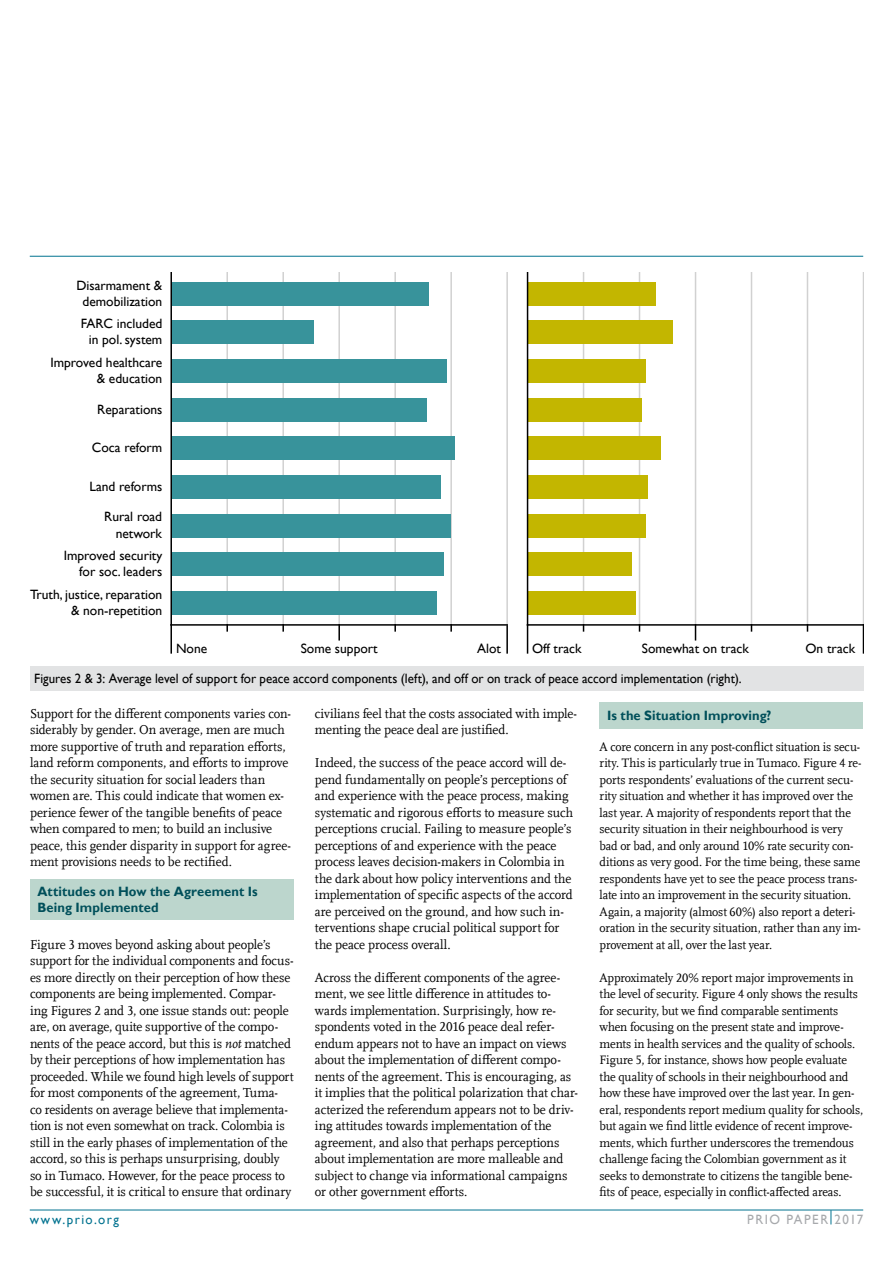
<style>
.page{position:relative;width:893px;height:1263px;background:#fff}
.page>*{position:absolute;margin:0;border:0;box-sizing:border-box;transform-origin:0 0}
.t1{font:13.5px/16.5px "Scala Offc Pro";letter-spacing:-.005em;color:#000;scale:.96 1}
.t2{font:13.5px/16.2px "Gill Sans";color:#000;text-align:right}
.t3{font:13.5px "Gill Sans";color:#000;scale:.96 1}
.t4{font:700 13.5px/16.5px "Gill Sans";letter-spacing:.01em;color:#004f5a;scale:.96 1}
.t5{font:13.5px "Gill Sans";letter-spacing:.115em;color:#a7a9ac;scale:.96 1}
.t6{font:13.5px "Gill Sans";letter-spacing:.115em;color:#00728f;scale:.96 1}
.t7{font:12.75px/16.5px "Scala Offc Pro";letter-spacing:-.01em;color:#000;scale:.96 1}
.s1{font-style:italic}
</style>
<div class="page">
<hr style="left:30px;top:256px;width:833px;height:1px;background:#00728f">
<svg style="left:831px;top:1210px;width:1px;height:14px"></svg>
<hr style="left:30px;top:1209px;width:833px;height:1px;background:#00728f">
<div style="left:30px;top:879px;width:264px;height:41px;background:#bcd6cd"></div>
<div style="left:600px;top:702px;width:263px;height:26px;background:#bcd6cd"></div>
<div style="left:30px;top:666px;width:833px;height:25px;background:#e2e3e4"></div>
<hr style="left:226px;top:272px;width:2px;height:353px;background:#d1d1d1">
<hr style="left:282px;top:272px;width:2px;height:353px;background:#d1d1d1">
<hr style="left:338px;top:272px;width:2px;height:353px;background:#d1d1d1">
<hr style="left:394px;top:272px;width:2px;height:353px;background:#d1d1d1">
<hr style="left:450px;top:272px;width:2px;height:353px;background:#d1d1d1">
<hr style="left:506px;top:272px;width:2px;height:353px;background:#d1d1d1">
<div style="left:171px;top:591px;width:266px;height:24px;background:#38939b"></div>
<div style="left:171px;top:553px;width:272px;height:23px;background:#38939b"></div>
<div style="left:171px;top:514px;width:280px;height:23px;background:#38939b"></div>
<div style="left:171px;top:475px;width:270px;height:24px;background:#38939b"></div>
<div style="left:171px;top:437px;width:284px;height:23px;background:#38939b"></div>
<div style="left:171px;top:398px;width:256px;height:23px;background:#38939b"></div>
<div style="left:171px;top:360px;width:276px;height:23px;background:#38939b"></div>
<div style="left:171px;top:321px;width:142px;height:23px;background:#38939b"></div>
<div style="left:171px;top:282px;width:258px;height:23px;background:#38939b"></div>
<hr style="left:170px;top:625px;width:2px;height:28px;background:#000">
<svg style="left:338px;top:626px;width:2px;height:14px"></svg>
<hr style="left:506px;top:626px;width:2px;height:27px;background:#000">
<hr style="left:171px;top:624px;width:336px;height:2px;background:#000">
<hr style="left:170px;top:272px;width:2px;height:353px;background:#000">
<hr style="left:583px;top:272px;width:1px;height:353px;background:#d1d1d1">
<hr style="left:639px;top:272px;width:1px;height:353px;background:#d1d1d1">
<hr style="left:695px;top:272px;width:1px;height:353px;background:#d1d1d1">
<hr style="left:751px;top:272px;width:1px;height:353px;background:#d1d1d1">
<hr style="left:807px;top:272px;width:1px;height:353px;background:#d1d1d1">
<hr style="left:863px;top:272px;width:1px;height:353px;background:#d1d1d1">
<svg style="left:527px;top:625px;width:1px;height:28px"></svg>
<svg style="left:695px;top:626px;width:1px;height:14px"></svg>
<svg style="left:863px;top:625px;width:1px;height:28px"></svg>
<hr style="left:528px;top:624px;width:335px;height:2px;background:#000">
<div style="left:528px;top:591px;width:108px;height:24px;background:#c3b600"></div>
<div style="left:528px;top:553px;width:104px;height:23px;background:#c3b600"></div>
<div style="left:528px;top:514px;width:118px;height:23px;background:#c3b600"></div>
<div style="left:528px;top:475px;width:120px;height:24px;background:#c3b600"></div>
<div style="left:528px;top:437px;width:133px;height:23px;background:#c3b600"></div>
<div style="left:528px;top:398px;width:114px;height:23px;background:#c3b600"></div>
<div style="left:528px;top:360px;width:118px;height:23px;background:#c3b600"></div>
<div style="left:528px;top:321px;width:145px;height:23px;background:#c3b600"></div>
<div style="left:528px;top:282px;width:128px;height:23px;background:#c3b600"></div>
<hr style="left:527px;top:272px;width:1px;height:353px;background:#000">
<p class="t2" style="left:77px;top:277px;width:87px;text-align:center">Disarmament &amp; demobilization</p>
<p class="t2" style="left:81px;top:316px;width:83px;text-align:center">FARC included in pol. system</p>
<p class="t2" style="left:50px;top:354px;width:114px">Improved healthcare &amp; education</p>
<p class="t2" style="left:97px;top:401px;width:67px">Reparations</p>
<p class="t2" style="left:92px;top:440px;width:72px">Coca reform</p>
<p class="t2" style="left:89px;top:478px;width:74px">Land reforms</p>
<p class="t2" style="left:104px;top:509px;width:59px">Rural road network</p>
<p class="t2" style="left:64px;top:548px;width:100px">Improved security for soc. leaders</p>
<p class="t2" style="left:30px;top:586px;width:134px">Truth, justice, reparation &amp; non-repetition</p>
<p class="t2" style="left:176px;top:640px;width:33px">None</p>
<p class="t2" style="left:301px;top:640px;width:78px">Some support</p>
<p class="t2" style="left:477px;top:640px;width:25px">Alot</p>
<p class="t2" style="left:532px;top:640px;width:51px">Off track</p>
<p class="t2" style="left:642px;top:640px;width:108px">Somewhat on track</p>
<p class="t2" style="left:805px;top:640px;width:51px">On track</p>
<p class="t3" style="left:34px;top:671px;width:738px">Figures 2 &amp; 3: Average level of support for peace accord components (left), and off or on track of peace accord implementation (right).</p>
<p class="t1" style="left:30px;top:705px;width:274px">Support for the different components varies con&shy;siderably by gender. On average, men are much more supportive of truth and reparation efforts, land reform components, and efforts to improve the security situation for social leaders than women are. This could indicate that women ex&shy;perience fewer of the tangible benefits of peace when compared to men; to build an inclusive peace, this gender disparity in support for agree&shy;ment provisions needs to be rectified.</p>
<p class="t4" style="left:37px;top:883px;width:231px">Attitudes on How the Agreement Is<br>Being Implemented</p>
<p class="t1" style="left:30px;top:936px;width:276px">Figure 3 moves beyond asking about people’s support for the individual components and focus&shy;es more directly on their perception of how these components are being implemented. Compar&shy;ing Figures 2 and 3, one issue stands out: people are, on average, quite supportive of the compo&shy;nents of the peace accord, but this is <span class="s1">not</span> matched by their perceptions of how implementation has proceeded. While we found high levels of support for most components of the agreement, Tuma-<br>co residents on average believe that implementa&shy;tion is not even somewhat on track. Colombia is still in the early phases of implementation of the accord, so this is perhaps unsurprising, doubly so in Tumaco. However, for the peace process to be successful, it is critical to ensure that ordinary</p>
<p class="t1" style="left:315px;top:705px;width:275px">civilians feel that the costs associated with imple&shy;menting the peace deal are justified.</p>
<p class="t1" style="left:315px;top:754px;width:271px">Indeed, the success of the peace accord will de&shy;pend fundamentally on people’s perceptions of and experience with the peace process, making systematic and rigorous efforts to measure such perceptions crucial. Failing to measure people’s perceptions of and experience with the peace process leaves decision-makers in Colombia in the dark about how policy interventions and the implementation of specific aspects of the accord are perceived on the ground, and how such in&shy;terventions shape crucial political support for the peace process overall.</p>
<p class="t1" style="left:315px;top:969px;width:276px">Across the different components of the agree&shy;ment, we see little difference in attitudes to&shy;wards implementation. Surprisingly, how re&shy;spondents voted in the 2016 peace deal refer&shy;endum appears not to have an impact on views about the implementation of different compo&shy;nents of the agreement. This is encouraging, as it implies that the political polarization that char&shy;acterized the referendum appears not to be driv&shy;ing attitudes towards implementation of the agreement, and also that perhaps perceptions about implementation are more malleable and subject to change via informational campaigns or other government efforts.</p>
<p class="t4" style="left:607px;top:707px;width:173px">Is the Situation Improving?</p>
<p class="t7" style="left:600px;top:738px;width:274px">A core concern in any post-conflict situation is secu&shy;rity. This is particularly true in Tumaco. Figure 4 re&shy;ports respondents’ evaluations of the current secu&shy;rity situation and whether it has improved over the last year. A majority of respondents report that the security situation in their neighbourhood is very bad or bad, and only around 10% rate security con&shy;ditions as very good. For the time being, these same respondents have yet to see the peace process trans&shy;late into an improvement in the security situation.<br>Again, a majority (almost 60%) also report a deteri&shy;oration in the security situation, rather than any im&shy;provement at all, over the last year.</p>
<p class="t7" style="left:600px;top:969px;width:276px">Approximately 20% report major improvements in the level of security. Figure 4 only shows the results for security, but we find comparable sentiments when focusing on the present state and improve&shy;ments in health services and the quality of schools.<br>Figure 5, for instance, shows how people evaluate the quality of schools in their neighbourhood and how these have improved over the last year. In gen&shy;eral, respondents report medium quality for schools, but again we find little evidence of recent improve&shy;ments, which further underscores the tremendous challenge facing the Colombian government as it seeks to demonstrate to citizens the tangible bene&shy;fits of peace, especially in conflict-affected areas.</p>
<p class="t6" style="left:30px;top:1212px;width:94px">www.prio.org</p>
<p class="t5" style="left:747px;top:1212px;width:122px">PRIO PAPER 2017</p>
</div>
